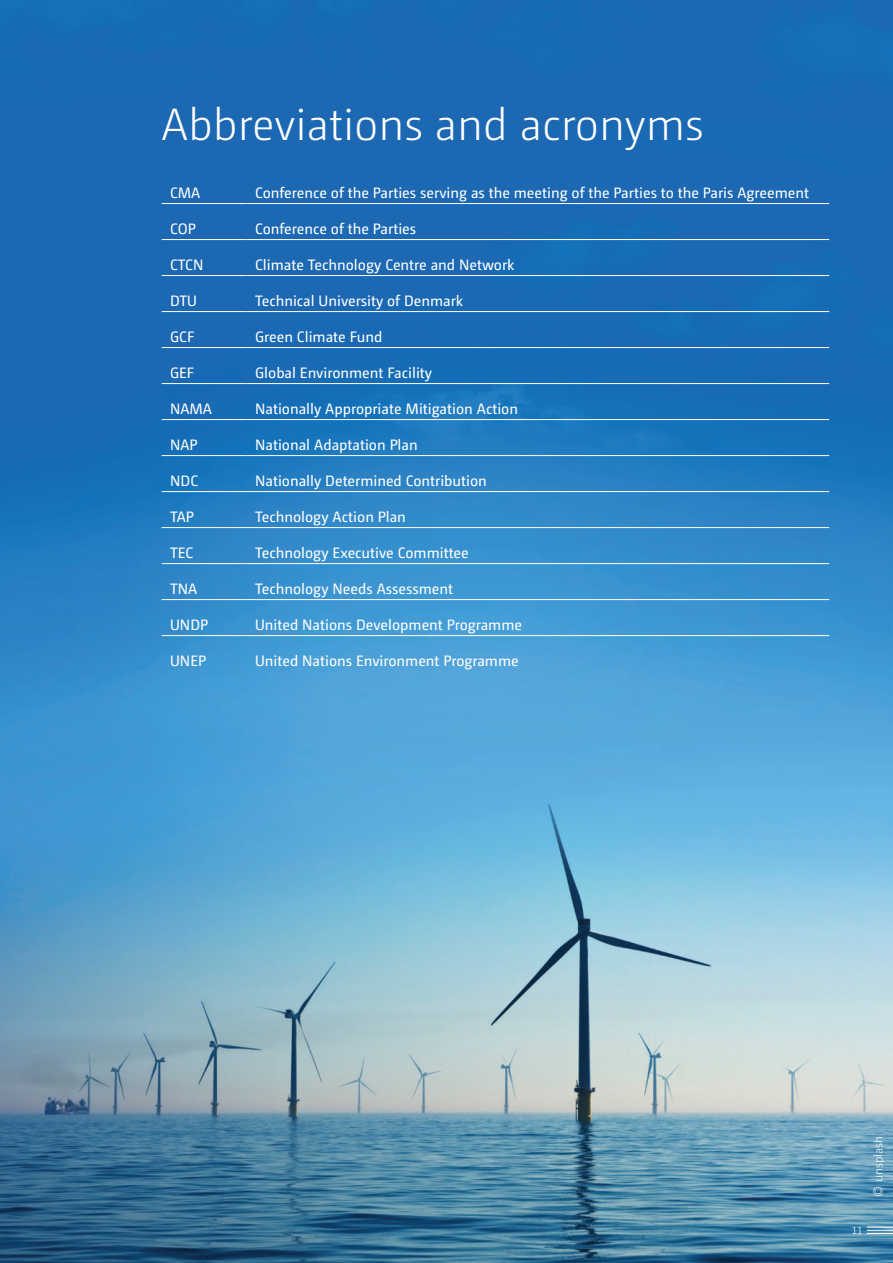
<style>
.page{position:relative;width:893px;height:1263px;background:#fff}
.page>*{position:absolute;margin:0;border:0;box-sizing:border-box;transform-origin:0 0}
.Title_1{font:300 45px "Camingo Dos Pro";color:#fff}
.Body_text_NEG{font:15px "Camingo Dos Pro";color:#fff}
.Photo_copyright{font:300 12px "Camingo Dos Pro";color:#fff}
.t1{font:300 10.5px "Camingo Dos Pro";color:#fff}
</style>
<div class="page">
<img style="left:0;top:0;width:893px;height:1263px">
<hr style="left:162px;top:203px;width:85px;height:1px;background:#fff">
<hr style="left:247px;top:203px;width:582px;height:1px;background:#fff">
<hr style="left:162px;top:239px;width:85px;height:1px;background:#fff">
<hr style="left:247px;top:239px;width:582px;height:1px;background:#fff">
<hr style="left:162px;top:275px;width:85px;height:1px;background:#fff">
<hr style="left:247px;top:275px;width:582px;height:1px;background:#fff">
<hr style="left:162px;top:311px;width:85px;height:1px;background:#fff">
<hr style="left:247px;top:311px;width:582px;height:1px;background:#fff">
<hr style="left:162px;top:347px;width:85px;height:1px;background:#fff">
<hr style="left:247px;top:347px;width:582px;height:1px;background:#fff">
<hr style="left:162px;top:383px;width:85px;height:1px;background:#fff">
<hr style="left:247px;top:383px;width:582px;height:1px;background:#fff">
<hr style="left:162px;top:419px;width:85px;height:1px;background:#fff">
<hr style="left:247px;top:419px;width:582px;height:1px;background:#fff">
<hr style="left:162px;top:455px;width:85px;height:1px;background:#fff">
<hr style="left:247px;top:455px;width:582px;height:1px;background:#fff">
<hr style="left:162px;top:491px;width:85px;height:1px;background:#fff">
<hr style="left:247px;top:491px;width:582px;height:1px;background:#fff">
<hr style="left:162px;top:527px;width:85px;height:1px;background:#fff">
<hr style="left:247px;top:527px;width:582px;height:1px;background:#fff">
<hr style="left:162px;top:563px;width:85px;height:1px;background:#fff">
<hr style="left:247px;top:563px;width:582px;height:1px;background:#fff">
<hr style="left:162px;top:599px;width:85px;height:1px;background:#fff">
<hr style="left:247px;top:599px;width:582px;height:1px;background:#fff">
<hr style="left:162px;top:635px;width:85px;height:1px;background:#fff">
<hr style="left:247px;top:635px;width:582px;height:1px;background:#fff">
<svg style="left:867px;top:1227px;width:26px;height:7px"></svg>
<p class="Title_1" style="left:162px;top:99px;width:543px">Abbreviations and acronyms</p>
<p class="Body_text_NEG" style="left:170px;top:184px;width:32px">CMA</p>
<p class="Body_text_NEG" style="left:255px;top:184px;width:555px">Conference of the Parties serving as the meeting of the Parties to the Paris Agreement</p>
<p class="Body_text_NEG" style="left:170px;top:220px;width:27px">COP</p>
<p class="Body_text_NEG" style="left:255px;top:220px;width:163px">Conference of the Parties</p>
<p class="Body_text_NEG" style="left:170px;top:256px;width:35px">CTCN</p>
<p class="Body_text_NEG" style="left:255px;top:256px;width:261px">Climate Technology Centre and Network</p>
<p class="Body_text_NEG" style="left:170px;top:292px;width:28px">DTU</p>
<p class="Body_text_NEG" style="left:255px;top:292px;width:209px">Technical University of Denmark</p>
<p class="Body_text_NEG" style="left:170px;top:328px;width:26px">GCF</p>
<p class="Body_text_NEG" style="left:255px;top:328px;width:129px">Green Climate Fund</p>
<p class="Body_text_NEG" style="left:170px;top:364px;width:26px">GEF</p>
<p class="Body_text_NEG" style="left:255px;top:364px;width:178px">Global Environment Facility</p>
<p class="Body_text_NEG" style="left:170px;top:400px;width:43px">NAMA</p>
<p class="Body_text_NEG" style="left:255px;top:400px;width:264px">Nationally Appropriate Mitigation Action</p>
<p class="Body_text_NEG" style="left:170px;top:436px;width:29px">NAP</p>
<p class="Body_text_NEG" style="left:255px;top:436px;width:164px">National Adaptation Plan</p>
<p class="Body_text_NEG" style="left:170px;top:472px;width:30px">NDC</p>
<p class="Body_text_NEG" style="left:255px;top:472px;width:233px">Nationally Determined Contribution</p>
<p class="Body_text_NEG" style="left:170px;top:508px;width:25px">TAP</p>
<p class="Body_text_NEG" style="left:255px;top:508px;width:152px">Technology Action Plan</p>
<p class="Body_text_NEG" style="left:170px;top:544px;width:25px">TEC</p>
<p class="Body_text_NEG" style="left:255px;top:544px;width:215px">Technology Executive Committee</p>
<p class="Body_text_NEG" style="left:170px;top:580px;width:29px">TNA</p>
<p class="Body_text_NEG" style="left:255px;top:580px;width:199px">Technology Needs Assessment</p>
<p class="Body_text_NEG" style="left:170px;top:616px;width:40px">UNDP</p>
<p class="Body_text_NEG" style="left:255px;top:616px;width:268px">United Nations Development Programme</p>
<p class="Body_text_NEG" style="left:170px;top:652px;width:38px">UNEP</p>
<p class="Body_text_NEG" style="left:255px;top:652px;width:265px">United Nations Environment Programme</p>
<p class="Photo_copyright" style="left:871px;top:1197px;width:62px;rotate:-90deg">© unsplash</p>
<p class="t1" style="left:852px;top:1224px;width:13px">11</p>
</div>
